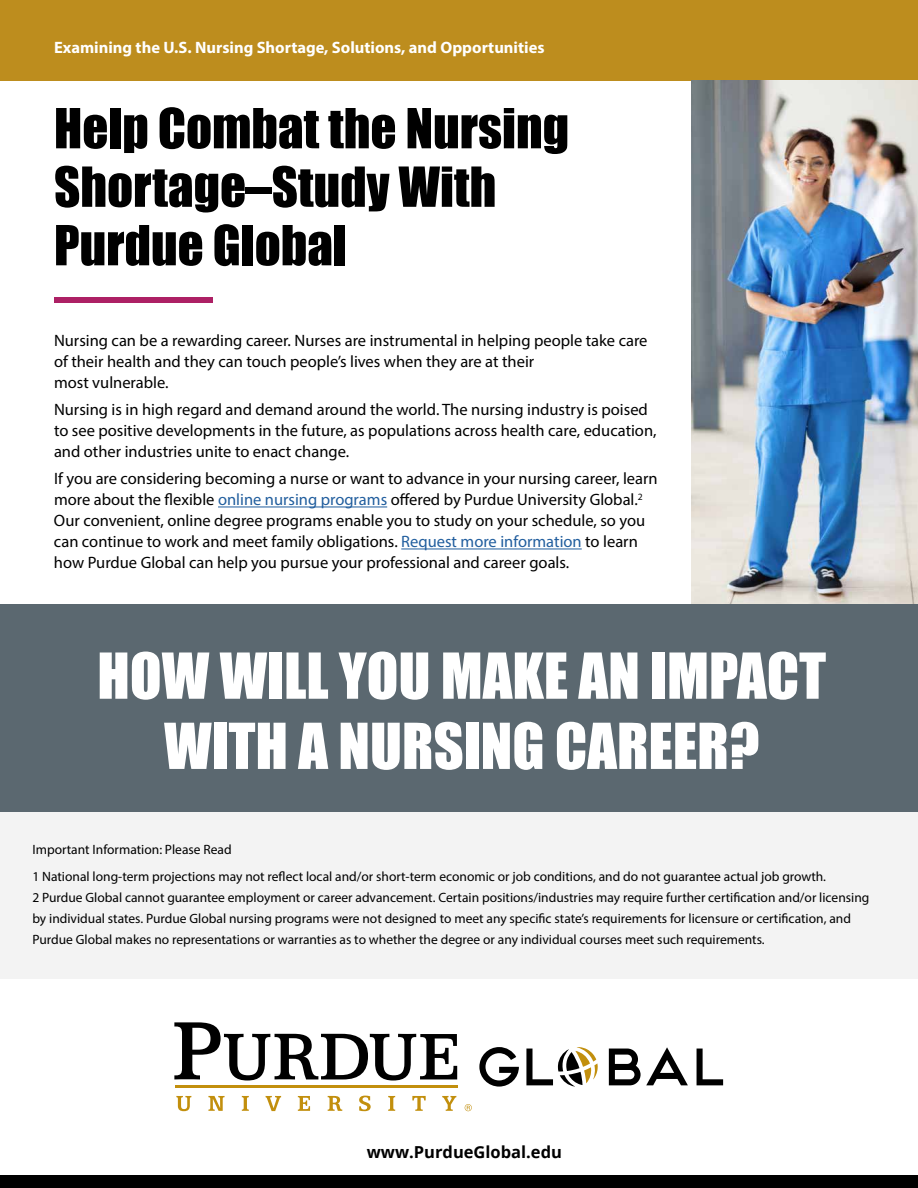
<style>
.page{position:relative;width:918px;height:1188px;background:#fff}
.page>*{position:absolute;margin:0;border:0;box-sizing:border-box;transform-origin:0 0}
.t1{font:58.5px/70.2px "Impact";color:#fff;text-align:center}
.t2{font:51px/58.5px "Impact";color:#000}
.t3{font:16.5px/21px "Myriad Pro";color:#000}
.t4{font:700 16.5px "Myriad Pro";color:#fff}
.t5{font:700 16.5px "Open Sans";color:#000}
.t6{font:13.5px/21px "Myriad Pro";color:#000}
.s1{color:#215e9e}
</style>
<div class="page">
<div style="left:0;top:0;width:918px;height:81px;background:#bd8d1e"></div>
<div style="left:0;top:790px;width:918px;height:189px;background:#f3f3f3"></div>
<hr style="left:401px;top:549px;width:181px;height:1px;background:#215e9e">
<hr style="left:218px;top:507px;width:169px;height:1px;background:#215e9e">
<div style="left:54px;top:298px;width:159px;height:5px;background:#ad2065"></div>
<div style="left:0;top:1175px;width:918px;height:13px;background:#000"></div>
<img style="left:691px;top:81px;width:227px;height:523px">
<div style="left:0;top:604px;width:918px;height:208px;background:#5b6870"></div>
<svg style="left:697px;top:1049px;width:26px;height:36px"></svg>
<svg style="left:609px;top:1047px;width:79px;height:38px"></svg>
<svg style="left:526px;top:1047px;width:72px;height:40px"></svg>
<svg style="left:479px;top:1047px;width:40px;height:40px"></svg>
<svg style="left:465px;top:1104px;width:7px;height:7px"></svg>
<hr style="left:175px;top:1086px;width:282px;height:2px;background:#c28f0d">
<svg style="left:442px;top:1096px;width:14px;height:15px"></svg>
<svg style="left:412px;top:1096px;width:14px;height:15px"></svg>
<svg style="left:388px;top:1096px;width:7px;height:15px"></svg>
<svg style="left:359px;top:1096px;width:12px;height:15px"></svg>
<svg style="left:328px;top:1096px;width:14px;height:15px"></svg>
<svg style="left:298px;top:1096px;width:12px;height:15px"></svg>
<svg style="left:266px;top:1096px;width:15px;height:15px"></svg>
<svg style="left:242px;top:1096px;width:7px;height:15px"></svg>
<svg style="left:174px;top:1022px;width:283px;height:59px"></svg>
<svg style="left:208px;top:1096px;width:17px;height:15px"></svg>
<svg style="left:176px;top:1096px;width:15px;height:15px"></svg>
<p class="t4" style="left:54px;top:37px;width:492px">Examining the U.S. Nursing Shortage, Solutions, and Opportunities</p>
<h1 class="t2" style="left:54px;top:98px;width:517px">Help Combat the Nursing<br>Shortage–Study With<br>Purdue Global</h1>
<p class="t3" style="left:54px;top:330px;width:595px">Nursing can be a rewarding career. Nurses are instrumental in helping people take care of their health and they can touch people’s lives when they are at their<br>most vulnerable.</p>
<p class="t3" style="left:54px;top:399px;width:604px">Nursing is in high regard and demand around the world. The nursing industry is poised to see positive developments in the future, as populations across health care, education, and other industries unite to enact change.</p>
<p class="t3" style="left:54px;top:468px;width:605px">If you are considering becoming a nurse or want to advance in your nursing career, learn more about the fexible <span class="s1">online nursing programs</span> ofered by Purdue University Global.<sup>2<br></sup>Our convenient, online degree programs enable you to study on your schedule, so you can continue to work and meet family obligations. <span class="s1">Request more information</span> to learn how Purdue Global can help you pursue your professional and career goals.</p>
<p class="t1" style="left:97px;top:639px;width:730px">HOW WILL YOU MAKE AN IMPACT<br>WITH A NURSING CAREER?</p>
<p class="t6" style="left:32px;top:836px;width:795px;line-height:27px">Important Information: Please Read<br>1 National long-term projections may not refect local and/or short-term economic or job conditions, and do not guarantee actual job growth.</p>
<p class="t6" style="left:32px;top:887px;width:838px">2 Purdue Global cannot guarantee employment or career advancement. Certain positions/industries may require further certifcation and/or licensing by individual states. Purdue Global nursing programs were not designed to meet any specifc state’s requirements for licensure or certifcation, and<br>Purdue Global makes no representations or warranties as to whether the degree or any individual courses meet such requirements.</p>
<p class="t5" style="left:367px;top:1140px;width:197px">www.PurdueGlobal.edu</p>
</div>
